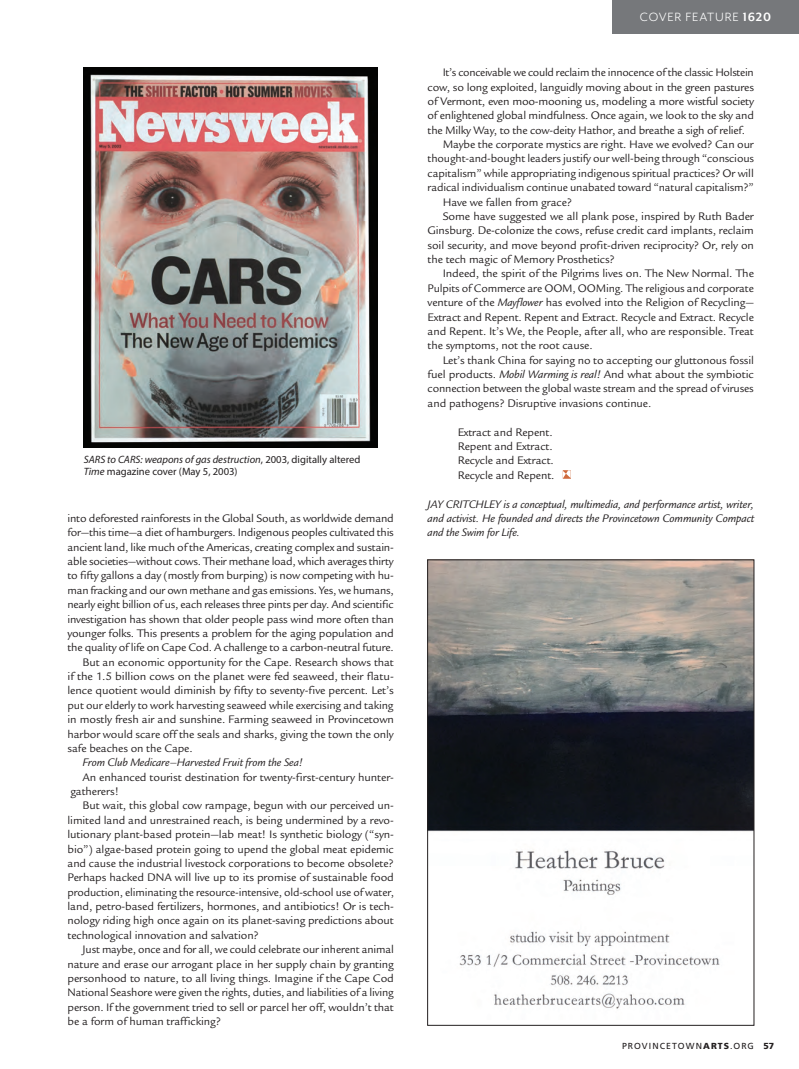
<style>
.page{position:relative;width:799px;height:1069px;background:#fff}
.page>*{position:absolute;margin:0;border:0;box-sizing:border-box;transform-origin:0 0}
.t1{font:13.75px "Mr Eaves Mod OT";letter-spacing:.06em;color:#fff}
.t2{font:11.88px/14.4px "Legacy Sans";letter-spacing:-.01em;color:#231f20}
.t3{font:italic 11.88px/14.4px "Legacy Sans";letter-spacing:-.01em;color:#231f20;text-align:justify}
.t4{font:10.62px/11.2px "Myriad Pro";color:#231f20}
.t5{font:8.75px "Frutiger";letter-spacing:.12em;color:#231f20}
.s1{font-style:italic}
.s2{font-weight:700}
.s3{font-weight:900}
</style>
<div class="page">
<svg style="left:563px;top:470px;width:8px;height:9px"></svg>
<img style="left:84px;top:68px;width:293px;height:379px">
<div style="left:612px;top:0;width:187px;height:34px;background:#76787b"></div>
<img style="left:429px;top:562px;width:323px;height:447px">
<div style="left:427px;top:560px;width:327px;height:465px;border:1px solid #231f20"></div>
<p class="t4" style="left:84px;top:454px;width:278px"><span class="s1">SARS to CARS: weapons of gas destruction</span>, 2003, digitally altered<br><span class="s1">Time</span> magazine cover (May 5, 2003)</p>
<p class="t2" style="left:67px;top:511px;width:328px">into deforested rainforests in the Global South, as worldwide demand</p>
<p class="t2" style="left:68px;top:525px;width:328px">for—this time—a diet of hamburgers. Indigenous peoples cultivated this</p>
<p class="t2" style="left:68px;top:540px;width:328px">ancient land, like much of the Americas, creating complex and sustain-</p>
<p class="t2" style="left:68px;top:554px;width:328px">able societies—without cows. Their methane load, which averages thirty</p>
<p class="t2" style="left:68px;top:568px;width:328px">to fifty gallons a day (mostly from burping) is now competing with hu-</p>
<p class="t2" style="left:68px;top:583px;width:328px">man fracking and our own methane and gas emissions. Yes, we humans,</p>
<p class="t2" style="left:68px;top:597px;width:328px">nearly eight billion of us, each releases three pints per day. And scientific</p>
<p class="t2" style="left:68px;top:612px;width:328px">investigation has shown that older people pass wind more often than</p>
<p class="t2" style="left:68px;top:626px;width:328px">younger folks. This presents a problem for the aging population and</p>
<p class="t2" style="left:68px;top:640px;width:328px">the quality of life on Cape Cod. A challenge to a carbon-neutral future.</p>
<p class="t2" style="left:83px;top:655px;width:313px">But an economic opportunity for the Cape. Research shows that</p>
<p class="t2" style="left:68px;top:669px;width:328px">if the 1.5 billion cows on the planet were fed seaweed, their flatu-</p>
<p class="t2" style="left:68px;top:683px;width:328px">lence quotient would diminish by fifty to seventy-five percent. Let’s</p>
<p class="t2" style="left:68px;top:698px;width:328px">put our elderly to work harvesting seaweed while exercising and taking</p>
<p class="t2" style="left:68px;top:712px;width:328px">in mostly fresh air and sunshine. Farming seaweed in Provincetown</p>
<p class="t2" style="left:68px;top:727px;width:328px">harbor would scare off the seals and sharks, giving the town the only</p>
<p class="t2" style="left:68px;top:741px;width:127px">safe beaches on the Cape.</p>
<p class="t3" style="left:83px;top:755px;width:222px">From Club Medicare–Harvested Fruit from the Sea!</p>
<p class="t2" style="left:70px;top:770px;width:325px;text-indent:12px">An enhanced tourist destination for twenty-first-century hunter&shy;gatherers!</p>
<p class="t2" style="left:68px;top:798px;width:328px;text-align:justify;text-indent:15px">But wait, this global cow rampage, begun with our perceived un&shy;limited land and unrestrained reach, is being undermined by a revo&shy;lutionary plant-based protein—lab meat! Is synthetic biology (“syn&shy;bio”) algae-based protein going to upend the global meat epidemic and cause the industrial livestock corporations to become obsolete?<br>Perhaps hacked DNA will live up to its promise of sustainable food production, eliminating the resource-intensive, old-school use of water, land, petro-based fertilizers, hormones, and antibiotics! Or is tech&shy;nology riding high once again on its planet-saving predictions about technological innovation and salvation?</p>
<p class="t2" style="left:68px;top:942px;width:328px;text-align:justify;text-indent:15px">Just maybe, once and for all, we could celebrate our inherent animal nature and erase our arrogant place in her supply chain by granting personhood to nature, to all living things. Imagine if the Cape Cod National Seashore were given the rights, duties, and liabilities of a living person. If the government tried to sell or parcel her off, wouldn’t that be a form of human trafficking?</p>
<p class="t1" style="left:640px;top:9px;width:133px">COVER FEATURE <span class="s2">1620</span></p>
<p class="t2" style="left:443px;top:65px;width:313px">It’s conceivable we could reclaim the innocence of the classic Holstein</p>
<p class="t2" style="left:428px;top:80px;width:328px">cow, so long exploited, languidly moving about in the green pastures</p>
<p class="t2" style="left:428px;top:94px;width:328px">of Vermont, even moo-mooning us, modeling a more wistful society</p>
<p class="t2" style="left:428px;top:108px;width:328px">of enlightened global mindfulness. Once again, we look to the sky and</p>
<p class="t2" style="left:428px;top:123px;width:319px">the Milky Way, to the cow-deity Hathor, and breathe a sigh of relief.</p>
<p class="t2" style="left:443px;top:137px;width:313px">Maybe the corporate mystics are right. Have we evolved? Can our</p>
<p class="t2" style="left:428px;top:152px;width:328px">thought-and-bought leaders justify our well-being through “conscious</p>
<p class="t2" style="left:428px;top:166px;width:328px">capitalism” while appropriating indigenous spiritual practices? Or will</p>
<p class="t2" style="left:428px;top:180px;width:327px">radical individualism continue unabated toward “natural capitalism?”</p>
<p class="t2" style="left:443px;top:195px;width:131px">Have we fallen from grace?</p>
<p class="t2" style="left:443px;top:209px;width:313px">Some have suggested we all plank pose, inspired by Ruth Bader</p>
<p class="t2" style="left:428px;top:223px;width:328px">Ginsburg. De-colonize the cows, refuse credit card implants, reclaim</p>
<p class="t2" style="left:428px;top:238px;width:328px">soil security, and move beyond profit-driven reciprocity? Or, rely on</p>
<p class="t2" style="left:428px;top:252px;width:189px">the tech magic of Memory Prosthetics?</p>
<p class="t2" style="left:443px;top:267px;width:313px">Indeed, the spirit of the Pilgrims lives on. The New Normal. The</p>
<p class="t2" style="left:428px;top:281px;width:328px">Pulpits of Commerce are OOM, OOMing. The religious and corporate</p>
<p class="t2" style="left:428px;top:295px;width:328px">venture of the <span class="s1">Mayflower</span> has evolved into the Religion of Recycling—</p>
<p class="t2" style="left:428px;top:310px;width:328px">Extract and Repent. Repent and Extract. Recycle and Extract. Recycle</p>
<p class="t2" style="left:428px;top:324px;width:328px">and Repent. It’s We, the People, after all, who are responsible. Treat</p>
<p class="t2" style="left:428px;top:338px;width:167px">the symptoms, not the root cause.</p>
<p class="t2" style="left:443px;top:353px;width:313px">Let’s thank China for saying no to accepting our gluttonous fossil</p>
<p class="t2" style="left:428px;top:367px;width:328px">fuel products. <span class="s1">Mobil Warming is real!</span> And what about the symbiotic</p>
<p class="t2" style="left:428px;top:382px;width:328px">connection between the global waste stream and the spread of viruses</p>
<p class="t2" style="left:428px;top:396px;width:225px">and pathogens? Disruptive invasions continue.</p>
<p class="t2" style="left:458px;top:425px;width:98px">Extract and Repent.<br>Repent and Extract.<br>Recycle and Extract.<br>Recycle and Repent.</p>
<p class="t3" style="left:428px;top:497px;width:328px">JAY CRITCHLEY is a conceptual, multimedia, and performance artist, writer, and activist. He founded and directs the Provincetown Community Compact and the Swim for Life.</p>
<p class="t5" style="left:622px;top:1041px;width:154px">PROVINCETOWN<span class="s3">ARTS</span>.ORG <span class="s3">57</span></p>
</div>
